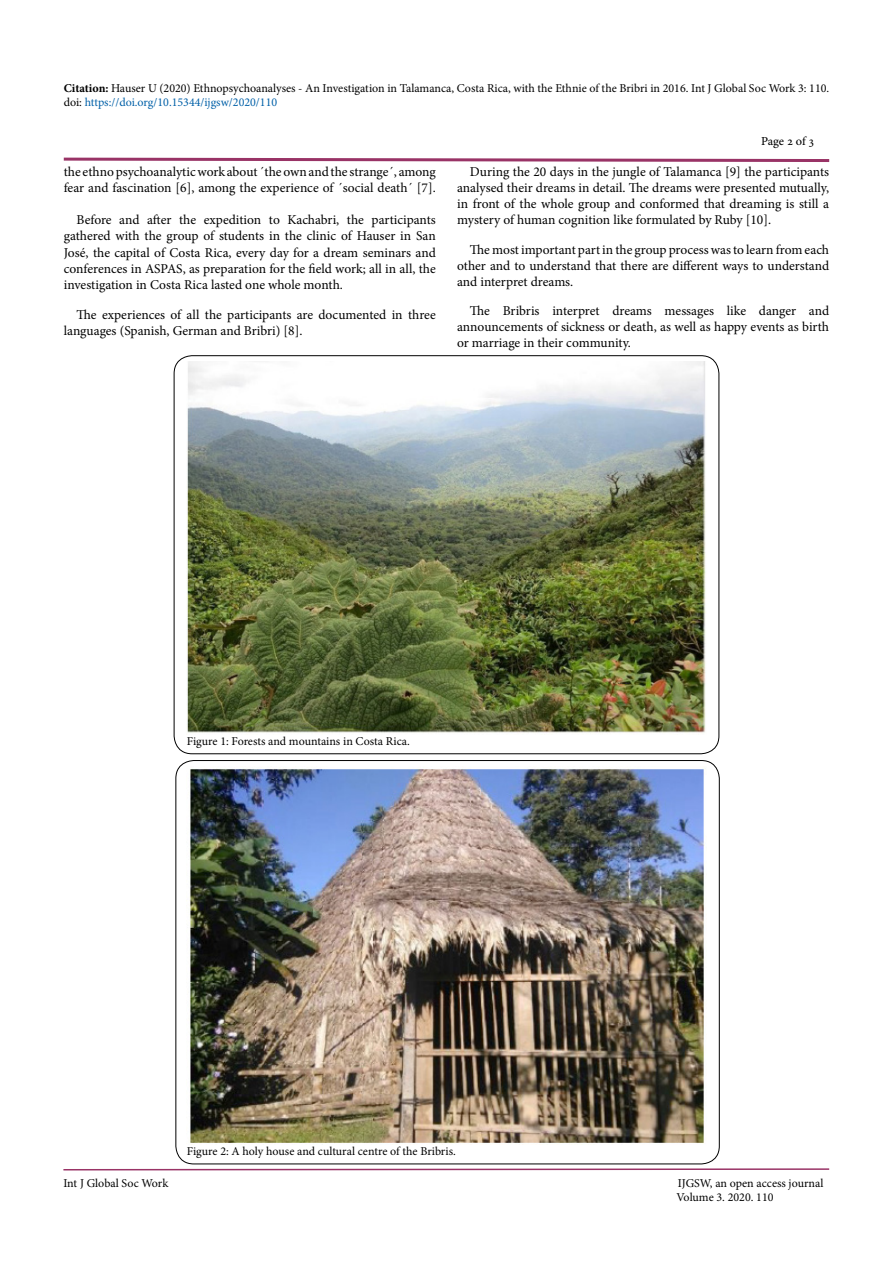
<style>
.page{position:relative;width:893px;height:1263px;background:#fff}
.page>*{position:absolute;margin:0;border:0;box-sizing:border-box;transform-origin:0 0}
.t1{font:13.5px/16.2px "Minion Pro";color:#000;text-align:justify}
.t2{font:12px/14.4px "Minion Pro";color:#000}
.t3{font:12px "Adobe Hebrew";letter-spacing:-.01em;color:#000}
.s1{font-weight:700}
.s2{color:#0060a8}
</style>
<div class="page">
<svg style="left:63px;top:1168px;width:767px;height:3px"></svg>
<svg style="left:63px;top:157px;width:767px;height:5px"></svg>
<img style="left:187px;top:361px;width:519px;height:372px">
<img style="left:190px;top:768px;width:515px;height:376px">
<p class="t2" style="left:64px;top:81px;width:767px"><span class="s1">Citation:</span> Hauser U (2020) Ethnopsychoanalyses - An Investigation in Talamanca, Costa Rica, with the Ethnie of the Bribri in 2016. Int J Global Soc Work 3: 110. doi: <span class="s2">https://doi.org/10.15344/ijgsw/2020/110</span></p>
<p class="t3" style="left:761px;top:134px;width:55px">Page 2 of 3</p>
<p class="t1" style="left:64px;top:163px;width:374px">the ethno psychoanalytic work about ´the own and the strange´, among fear and fascination [6], among the experience of ´social death´ [7].</p>
<p class="t1" style="left:64px;top:212px;width:374px;text-indent:13px">Before and after the expedition to Kachabri, the participants gathered with the group of students in the clinic of Hauser in San José, the capital of Costa Rica, every day for a dream seminars and conferences in ASPAS, as preparation for the field work; all in all, the investigation in Costa Rica lasted one whole month.</p>
<p class="t1" style="left:64px;top:306px;width:373px;text-indent:13px">The experiences of all the participants are documented in three languages (Spanish, German and Bribri) [8].</p>
<p class="t1" style="left:457px;top:163px;width:374px;text-indent:13px">During the 20 days in the jungle of Talamanca [9] the participants analysed their dreams in detail. The dreams were presented mutually, in front of the whole group and conformed that dreaming is still a mystery of human cognition like formulated by Ruby [10].</p>
<p class="t1" style="left:457px;top:242px;width:374px;text-indent:13px">The most important part in the group process was to learn from each other and to understand that there are different ways to understand and interpret dreams.</p>
<p class="t1" style="left:457px;top:302px;width:374px;text-indent:13px">The Bribris interpret dreams messages like danger and announcements of sickness or death, as well as happy events as birth or marriage in their community.</p>
<p class="t2" style="left:187px;top:734px;width:225px">Figure 1: Forests and mountains in Costa Rica.</p>
<p class="t2" style="left:187px;top:1144px;width:271px">Figure 2: A holy house and cultural centre of the Bribris.</p>
<p class="t2" style="left:63px;top:1176px;width:106px">Int J Global Soc Work</p>
<p class="t2" style="left:676px;top:1176px;width:149px">IJGSW, an open access journal<br>Volume 3. 2020. 110</p>
</div>
